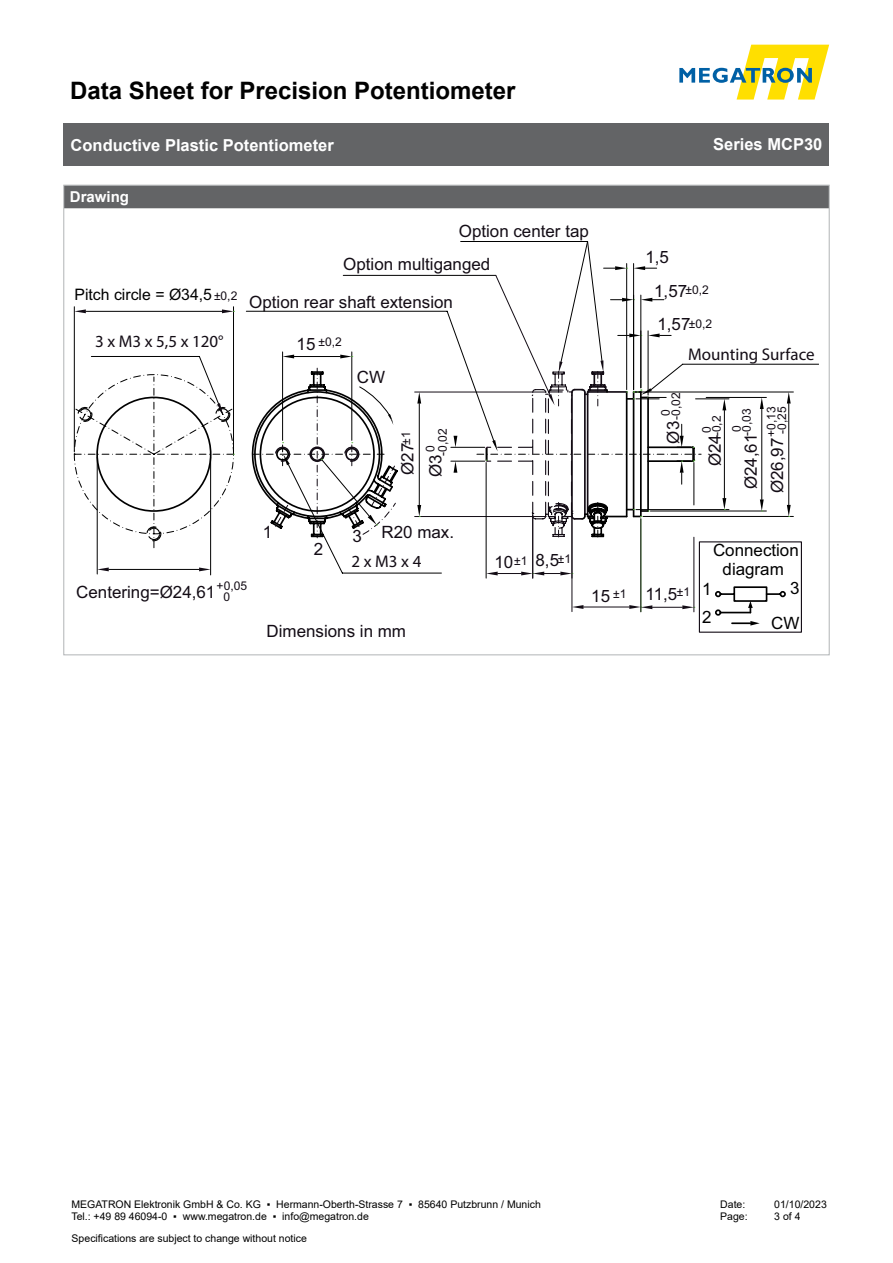
<style>
.page{position:relative;width:893px;height:1263px;background:#fff}
.page>*{position:absolute;margin:0;border:0;box-sizing:border-box;transform-origin:0 0}
.t1{font:700 24px "Arial";color:#000}
.t2{font:16.95px/36px "Arial";color:#130c15;text-align:right}
.t3{font:16.95px "Myriad Pro";color:#130c15}
.t4{font:16.95px/19.4px "Arial";color:#000;text-align:center}
.t5{font:700 16.5px "Arial";color:#fff}
.t6{font:15.9px "Arial";color:#000}
.t7{font:700 15px "Arial";color:#fff}
.t8{font:12px/11.1px "Arial";color:#130c15}
.t9{font:10.5px/12.6px "Arial";color:#000}
.s1{font-size:16.95px}
.s2{font-size:12px}
</style>
<div class="page">
<svg style="left:679px;top:45px;width:150px;height:55px"></svg>
<div style="left:64px;top:123px;width:765px;height:43px;background:#636466"></div>
<div style="left:66px;top:187px;width:761px;height:21px;background:#636466"></div>
<svg style="left:485px;top:575px;width:283px;height:50px"></svg>
<svg style="left:750px;top:621px;width:10px;height:5px"></svg>
<svg style="left:748px;top:590px;width:38px;height:24px"></svg>
<hr style="left:97px;top:457px;width:1px;height:117px;background:#000">
<hr style="left:210px;top:457px;width:1px;height:118px;background:#000">
<hr style="left:109px;top:569px;width:90px;height:1px;background:#000">
<svg style="left:97px;top:567px;width:12px;height:4px"></svg>
<svg style="left:199px;top:567px;width:12px;height:4px"></svg>
<hr style="left:74px;top:307px;width:1px;height:145px;background:#000">
<hr style="left:233px;top:307px;width:1px;height:145px;background:#000">
<hr style="left:86px;top:311px;width:136px;height:1px;background:#000">
<svg style="left:74px;top:309px;width:12px;height:4px"></svg>
<svg style="left:222px;top:309px;width:12px;height:4px"></svg>
<hr style="left:486px;top:462px;width:1px;height:116px;background:#000">
<hr style="left:532px;top:516px;width:1px;height:62px;background:#130c15">
<hr style="left:572px;top:513px;width:1px;height:99px;background:#130c15">
<hr style="left:583px;top:607px;width:46px;height:1px;background:#130c15">
<svg style="left:572px;top:605px;width:11px;height:4px"></svg>
<hr style="left:641px;top:519px;width:1px;height:93px;background:#130c15">
<hr style="left:652px;top:607px;width:30px;height:1px;background:#130c15">
<svg style="left:629px;top:605px;width:23px;height:4px"></svg>
<svg style="left:682px;top:605px;width:12px;height:4px"></svg>
<hr style="left:694px;top:537px;width:1px;height:75px;background:#130c15">
<svg style="left:73px;top:356px;width:162px;height:192px"></svg>
<div style="left:699px;top:541px;width:103px;height:92px;border:1px solid #130c15"></div>
<svg style="left:246px;top:241px;width:573px;height:334px"></svg>
<h1 class="t1" style="left:70px;top:73px;width:447px">Data Sheet for Precision Potentiometer</h1>
<h3 class="t5" style="left:71px;top:133px;width:265px">Conductive Plastic Potentiometer</h3>
<h3 class="t5" style="left:713px;top:133px;width:111px">Series MCP30</h3>
<h3 class="t7" style="left:70px;top:186px;width:61px">Drawing</h3>
<h3 class="t6" style="left:74px;top:283px;width:139px">Pitch circle = Ø34,5</h3>
<p class="t8" style="left:214px;top:290px;width:25px">±0,2</p>
<h2 class="t3" style="left:95px;top:331px;width:130px">3 x M3 x 5,5 x 120°</h2>
<h2 class="t2" style="left:459px;top:213px;width:132px">Option center tap</h2>
<h2 class="t2" style="left:343px;top:246px;width:149px">Option multiganged</h2>
<h2 class="t2" style="left:249px;top:284px;width:205px">Option rear shaft extension</h2>
<p class="t8" style="left:297px;top:337px;width:47px"><span class="s1">15</span> ±0,2</p>
<h2 class="t2" style="left:357px;top:359px;width:30px">CW</h2>
<h2 class="t2" style="left:390px;top:475px;width:45px;rotate:-90deg">Ø27<sup>±1</sup></h2>
<p class="t8" style="left:437px;top:456px;width:29px;rotate:-90deg">-0,02</p>
<h2 class="t2" style="left:418px;top:477px;width:33px;rotate:-90deg">Ø3<sup>0</sup></h2>
<h2 class="t2" style="left:382px;top:514px;width:74px">R20 max.</h2>
<h2 class="t2" style="left:263px;top:514px;width:11px">1</h2>
<h2 class="t2" style="left:352px;top:518px;width:11px">3</h2>
<h2 class="t2" style="left:314px;top:531px;width:11px">2</h2>
<h2 class="t3" style="left:352px;top:550px;width:71px">2 x M3 x 4</h2>
<h2 class="t2" style="left:494px;top:542px;width:78px">10<span class="s2">±1</span> 8,5<sup>±1</sup></h2>
<h2 class="t2" style="left:645px;top:239px;width:25px">1,5</h2>
<h2 class="t2" style="left:654px;top:273px;width:56px">1,57<sup>±0,2</sup></h2>
<h2 class="t2" style="left:657px;top:306px;width:56px">1,57<span class="s2">±0,2</span></h2>
<h2 class="t3" style="left:688px;top:344px;width:128px">Mounting Surface</h2>
<p class="t8" style="left:661px;top:420px;width:29px;line-height:10.4px;text-indent:4px;rotate:-90deg">0 -0,02</p>
<h2 class="t2" style="left:655px;top:443px;width:24px;rotate:-90deg">Ø3</h2>
<p class="t8" style="left:766px;top:437px;width:32px;rotate:-90deg">+0,13 -0,25</p>
<p class="t8" style="left:741px;top:436px;width:29px;rotate:-90deg">-0,03</p>
<p class="t8" style="left:711px;top:436px;width:22px;rotate:-90deg">-0,2</p>
<p class="t8" style="left:731px;top:432px;width:8px;rotate:-90deg">0</p>
<p class="t8" style="left:701px;top:433px;width:8px;rotate:-90deg">0</p>
<h2 class="t2" style="left:697px;top:489px;width:57px;rotate:-90deg">Ø24<br>Ø24,61</h2>
<h2 class="t2" style="left:759px;top:493px;width:57px;rotate:-90deg">Ø26,97</h2>
<h2 class="t4" style="left:713px;top:540px;width:87px">Connection diagram</h2>
<h2 class="t2" style="left:76px;top:574px;width:141px">Centering=Ø24,61</h2>
<p class="t8" style="left:223px;top:580px;width:25px;text-indent:-7px">+0,05<br>0</p>
<h2 class="t2" style="left:267px;top:613px;width:141px">Dimensions in mm</h2>
<h2 class="t2" style="left:591px;top:576px;width:100px">15 <span class="s2">±1</span> 11,5<sup>±1</sup></h2>
<h2 class="t4" style="left:702px;top:580px;width:11px">1</h2>
<h2 class="t4" style="left:702px;top:607px;width:11px">2</h2>
<h2 class="t4" style="left:790px;top:579px;width:11px">3</h2>
<h2 class="t4" style="left:771px;top:613px;width:30px">CW</h2>
<p class="t9" style="left:71px;top:1198px;width:471px">MEGATRON Elektronik GmbH &amp; Co. KG ▪ Hermann-Oberth-Strasse 7 ▪ 85640 Putzbrunn / Munich<br>Tel.: +49 89 46094-0 ▪ www.megatron.de ▪ info@megatron.de</p>
<p class="t9" style="left:720px;top:1198px;width:27px">Date:</p>
<p class="t9" style="left:774px;top:1198px;width:54px">01/10/2023</p>
<p class="t9" style="left:720px;top:1210px;width:29px">Page:</p>
<p class="t9" style="left:774px;top:1210px;width:28px">3 of 4</p>
<p class="t9" style="left:72px;top:1232px;width:237px">Specifications are subject to change without notice</p>
</div>
